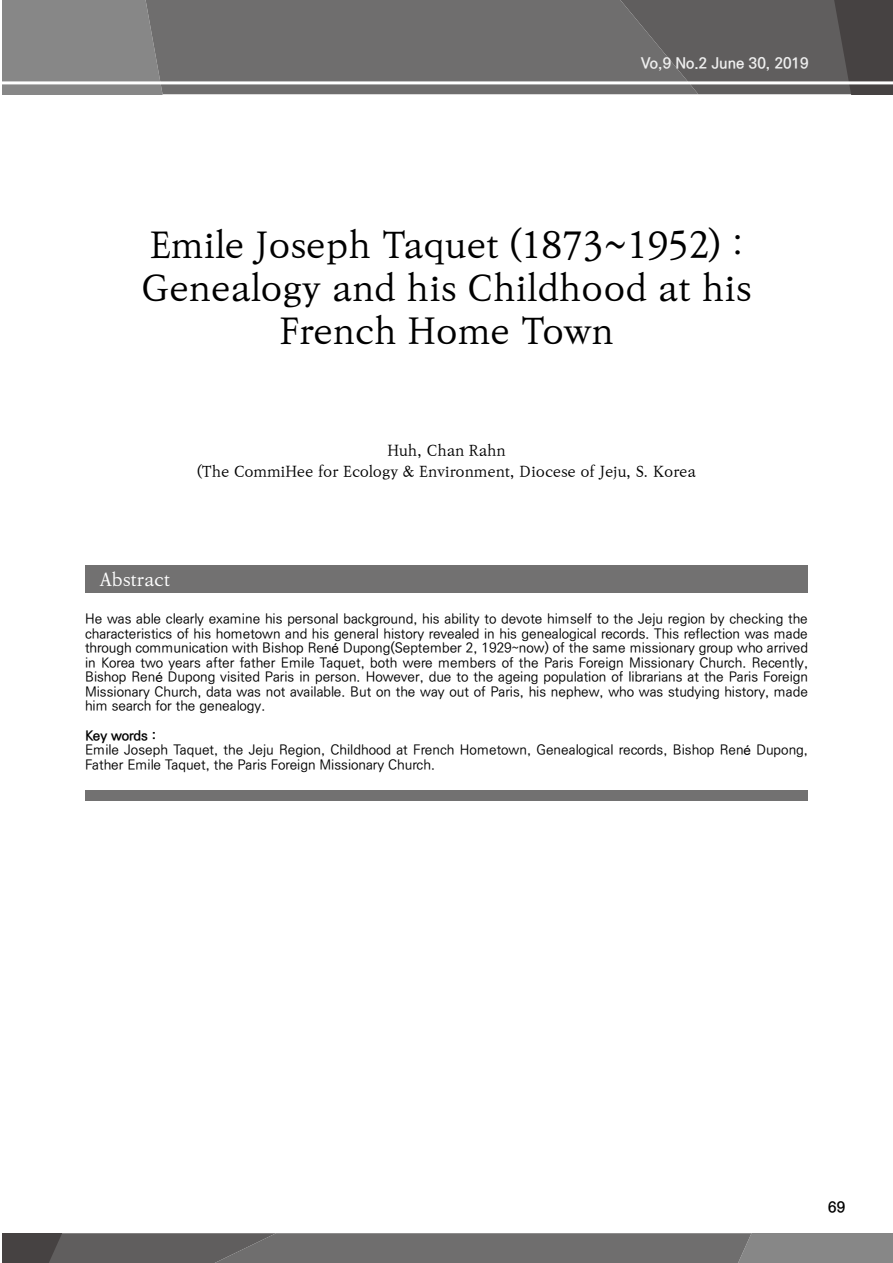
<style>
.page{position:relative;width:893px;height:1263px;background:#fff}
.page>*{position:absolute;margin:0;border:0;box-sizing:border-box;transform-origin:0 0}
.t1{font:500 36px/43.2px "Ko Pub Batang";color:#000;text-align:center}
.t2{font:500 18px "Ko Pub Batang";color:#fff}
.t3{font:500 15px/21px "Ko Pub Batang";color:#000;text-align:center}
.t4{font:700 15px "Ko Pub Dotum";color:#efefef}
.t5{font:700 15px "Ko Pub Dotum";color:#000}
.t6{font:500 13.5px/14.5px "Ko Pub Dotum";color:#000;text-align:justify}
.s1{font-family:"Arial";font-weight:400}
.s2{font-weight:700}
</style>
<div class="page">
<div style="left:2px;top:0;width:144px;height:94px;background:#878787"></div>
<div style="left:146px;top:0;width:474px;height:94px;background:#6f6e6e"></div>
<svg style="left:620px;top:0;width:273px;height:94px;background:#5e5c5c"></svg>
<hr style="left:0;top:81px;width:893px;height:3px;background:#fff">
<svg style="left:2px;top:1233px;width:891px;height:30px;background:#6e6c6c"></svg>
<div style="left:85px;top:566px;width:723px;height:27px;background:#727171"></div>
<div style="left:85px;top:790px;width:723px;height:10px;background:#727171"></div>
<p class="t4" style="left:641px;top:56px;width:169px">Vo,9 No.2 June 30, 2019</p>
<h1 class="t1" style="left:141px;top:224px;width:611px">Emile Joseph Taquet (1873~1952) :<br>Genealogy and his Childhood at his<br>French Home Town</h1>
<p class="t3" style="left:197px;top:440px;width:500px">Huh, Chan Rahn<br>(The CommiHee for Ecology &amp; Environment, Diocese of Jeju, S. Korea</p>
<h2 class="t2" style="left:100px;top:570px;width:72px">Abstract</h2>
<p class="t6" style="left:85px;top:612px;width:724px">He was able clearly examine his personal background, his ability to devote himself to the Jeju region by checking the characteristics of his hometown and his general history revealed in his genealogical records. This reflection was made through communication with Bishop Ren<span class="s1">é</span> Dupong(September 2, 1929~now) of the same missionary group who arrived in Korea two years after father Emile Taquet, both were members of the Paris Foreign Missionary Church. Recently, Bishop Ren<span class="s1">é</span> Dupong visited Paris in person. However, due to the ageing population of librarians at the Paris Foreign Missionary Church, data was not available. But on the way out of Paris, his nephew, who was studying history, made him search for the genealogy.</p>
<p class="t6" style="left:85px;top:728px;width:724px;text-align:left"><span class="s2">Key words :<br></span>Emile Joseph Taquet, the Jeju Region, Childhood at French Hometown, Genealogical records, Bishop Ren<span class="s1">é</span> Dupong,<br>Father Emile Taquet, the Paris Foreign Missionary Church.</p>
<p class="t5" style="left:828px;top:1199px;width:18px">69</p>
</div>
